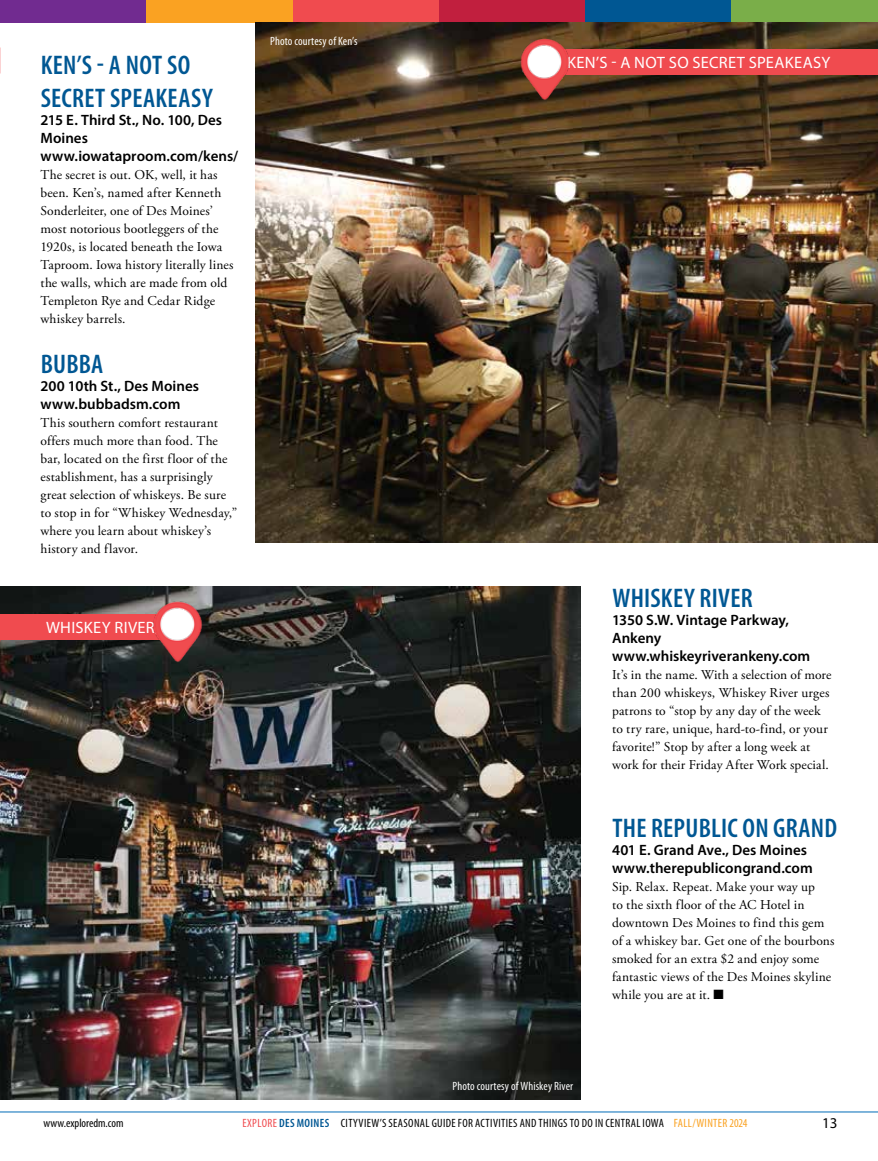
<style>
.page{position:relative;width:878px;height:1161px;background:#fff}
.page>*{position:absolute;margin:0;border:0;box-sizing:border-box;transform-origin:0 0}
.t1{font:600 condensed 27px/32.4px "Myriad Pro";letter-spacing:.01em;color:#005793}
.t2{font:16.5px "Myriad Pro";letter-spacing:.02em;color:#fff}
.t3{font:600 15px/18px "Myriad Pro";color:#000}
.t4{font:15px "Myriad Pro";color:#000}
.t5{font:13.5px/18px "Adobe Garamond Pro";letter-spacing:.01em;color:#000}
.t6{font:condensed 12px "Myriad Pro";letter-spacing:.03em;color:#000}
.t7{font:condensed 12px "Myriad Pro";letter-spacing:.01em;color:#fff}
.t8{font:condensed 12px "Myriad Pro";color:#000}
.s1{color:#f04b4f}
.s2{font-weight:600;color:#005793}
.s3{color:#faa222}
</style>
<div class="page">
<hr style="left:0;top:1112px;width:878px;height:1px;background:#006bb7">
<div style="left:0;top:0;width:146px;height:23px;background:#712b90"></div>
<div style="left:146px;top:0;width:147px;height:23px;background:#faa222"></div>
<div style="left:293px;top:0;width:146px;height:23px;background:#f04b4f"></div>
<div style="left:439px;top:0;width:146px;height:23px;background:#c11f3e"></div>
<div style="left:585px;top:0;width:147px;height:23px;background:#005793"></div>
<div style="left:731px;top:0;width:147px;height:23px;background:#7aae49"></div>
<img style="left:255px;top:23px;width:623px;height:520px">
<img style="left:0;top:587px;width:580px;height:513px">
<img style="left:0;top:23px;width:1px;height:520px">
<div style="left:556px;top:49px;width:322px;height:26px;background:#f04b4f"></div>
<img style="left:518px;top:31px;width:53px;height:73px">
<div style="left:0;top:614px;width:162px;height:26px;background:#f04b4f"></div>
<img style="left:151px;top:594px;width:53px;height:72px">
<h1 class="t1" style="left:41px;top:49px;width:173px">KEN’S - A NOT SO<br>SECRET SPEAKEASY</h1>
<p class="t3" style="left:40px;top:110px;width:199px">215 E. Third St., No. 100, Des<br>Moines www.iowataproom.com/kens/</p>
<p class="t5" style="left:40px;top:166px;width:194px">The secret is out. OK, well, it has been. Ken’s, named after Kenneth<br>Sonderleiter, one of Des Moines’ most notorious bootleggers of the<br>1920s, is located beneath the Iowa<br>Taproom. Iowa history literally lines the walls, which are made from old<br>Templeton Rye and Cedar Ridge whiskey barrels.</p>
<h1 class="t1" style="left:41px;top:347px;width:64px">BUBBA</h1>
<p class="t3" style="left:40px;top:377px;width:160px">200 10th St., Des Moines www.bubbadsm.com</p>
<p class="t5" style="left:40px;top:414px;width:198px">This southern comfort restaurant offers much more than food. The bar, located on the first floor of the establishment, has a surprisingly great selection of whiskeys. Be sure to stop in for “Whiskey Wednesday,” where you learn about whiskey’s history and flavor.</p>
<p class="t2" style="left:46px;top:618px;width:110px">WHISKEY RIVER</p>
<p class="t7" style="left:270px;top:34px;width:89px">Photo courtesy of Ken’s</p>
<p class="t2" style="left:567px;top:53px;width:265px">KEN’S - A NOT SO SECRET SPEAKEASY</p>
<h1 class="t1" style="left:612px;top:581px;width:142px">WHISKEY RIVER</h1>
<p class="t3" style="left:612px;top:611px;width:200px">1350 S.W. Vintage Parkway,<br>Ankeny www.whiskeyriverankeny.com</p>
<p class="t5" style="left:612px;top:666px;width:221px">It’s in the name. With a selection of more than 200 whiskeys, Whiskey River urges patrons to “stop by any day of the week to try rare, unique, hard-to-find, or your favorite!” Stop by after a long week at work for their Friday After Work special.</p>
<p class="t7" style="left:452px;top:1079px;width:122px">Photo courtesy of Whiskey River</p>
<h1 class="t1" style="left:612px;top:812px;width:226px">THE REPUBLIC ON GRAND</h1>
<p class="t3" style="left:612px;top:841px;width:202px">401 E. Grand Ave., Des Moines www.therepublicongrand.com</p>
<p class="t5" style="left:612px;top:879px;width:224px">Sip. Relax. Repeat. Make your way up<br>to the sixth floor of the AC Hotel in downtown Des Moines to find this gem of a whiskey bar. Get one of the bourbons smoked for an extra $2 and enjoy some fantastic views of the Des Moines skyline while you are at it. ■</p>
<p class="t8" style="left:44px;top:1115px;width:82px">www.exploredm.com</p>
<p class="t6" style="left:242px;top:1115px;width:506px"><span class="s1">EXPLORE</span> <span class="s2">DES MOINES</span> CITYVIEW’S SEASONAL GUIDE FOR ACTIVITIES AND THINGS TO DO IN CENTRAL IOWA <span class="s3">FALL/WINTER 2024</span></p>
<p class="t4" style="left:822px;top:1114px;width:17px">13</p>
</div>
